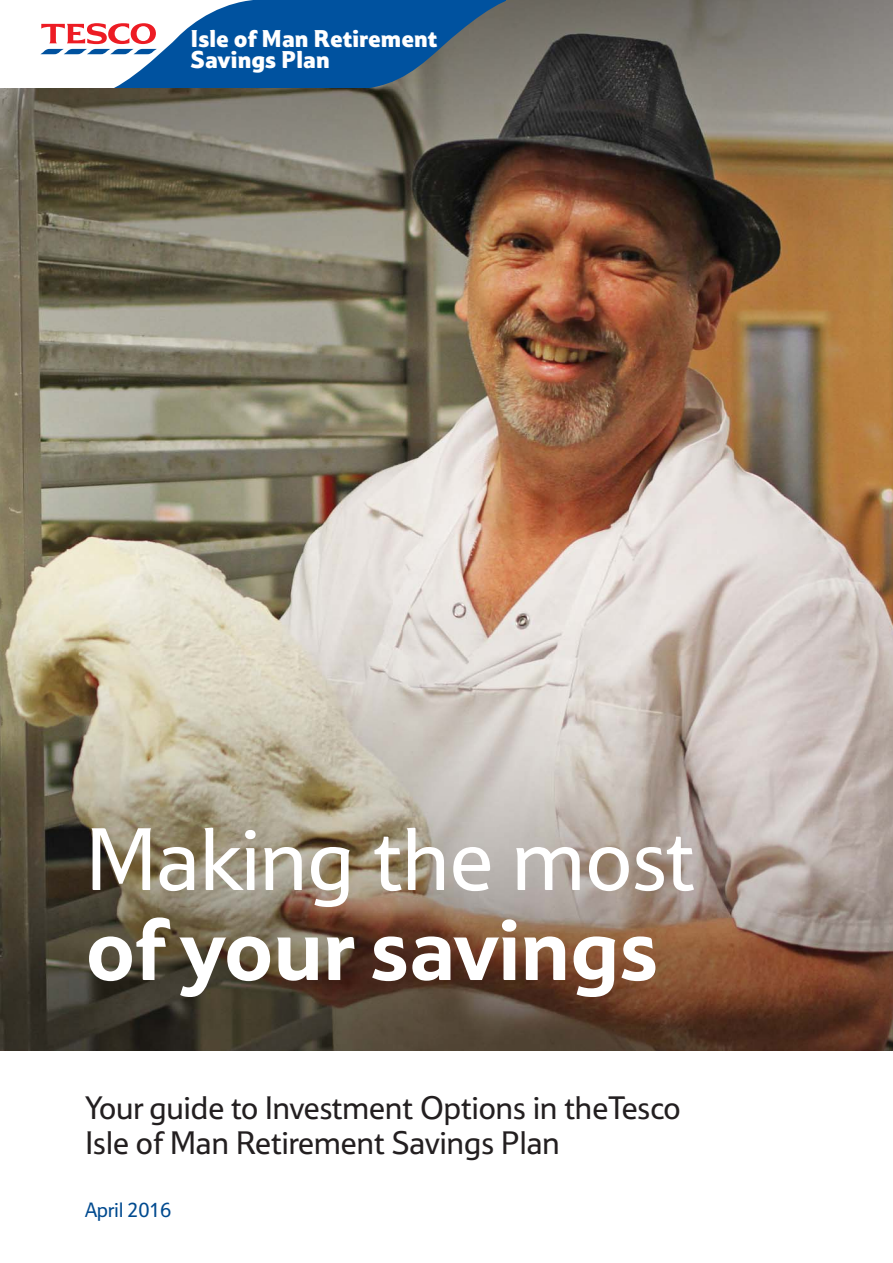
<style>
.page{position:relative;width:893px;height:1263px;background:#fff}
.page>*{position:absolute;margin:0;border:0;box-sizing:border-box;transform-origin:0 0}
.t1{font:90px "Tesco";letter-spacing:-.02em;color:#fff}
.t2{font:700 90px "Tesco";letter-spacing:-.02em;color:#fff}
.t3{font:33px/34.5px "Tesco";letter-spacing:-.02em;color:#231f20}
.t4{font:900 24.75px/21.3px "Tesco";color:#fff}
.t5{font:21px "Tesco";letter-spacing:-.02em;color:#004a8f}
</style>
<div class="page">
<img style="left:0;top:0;width:892px;height:1050px">
<div style="left:0;top:0;width:253px;height:87px;background:#fff"></div>
<svg style="left:40px;top:0;width:465px;height:87px"></svg>
<hr style="left:253px;top:0;width:252px;height:1px;background:#00529f">
<p class="t4" style="left:190px;top:28px;width:248px">Isle of Man Retirement<br>Savings Plan</p>
<h1 class="t1" style="left:85px;top:809px;width:612px">Making the most</h1>
<h1 class="t2" style="left:85px;top:897px;width:575px">of your savings</h1>
<p class="t3" style="left:85px;top:1090px;width:597px">Your guide to Investment Options in theTesco<br>Isle of Man Retirement Savings Plan</p>
<p class="t5" style="left:85px;top:1197px;width:88px">April 2016</p>
</div>
